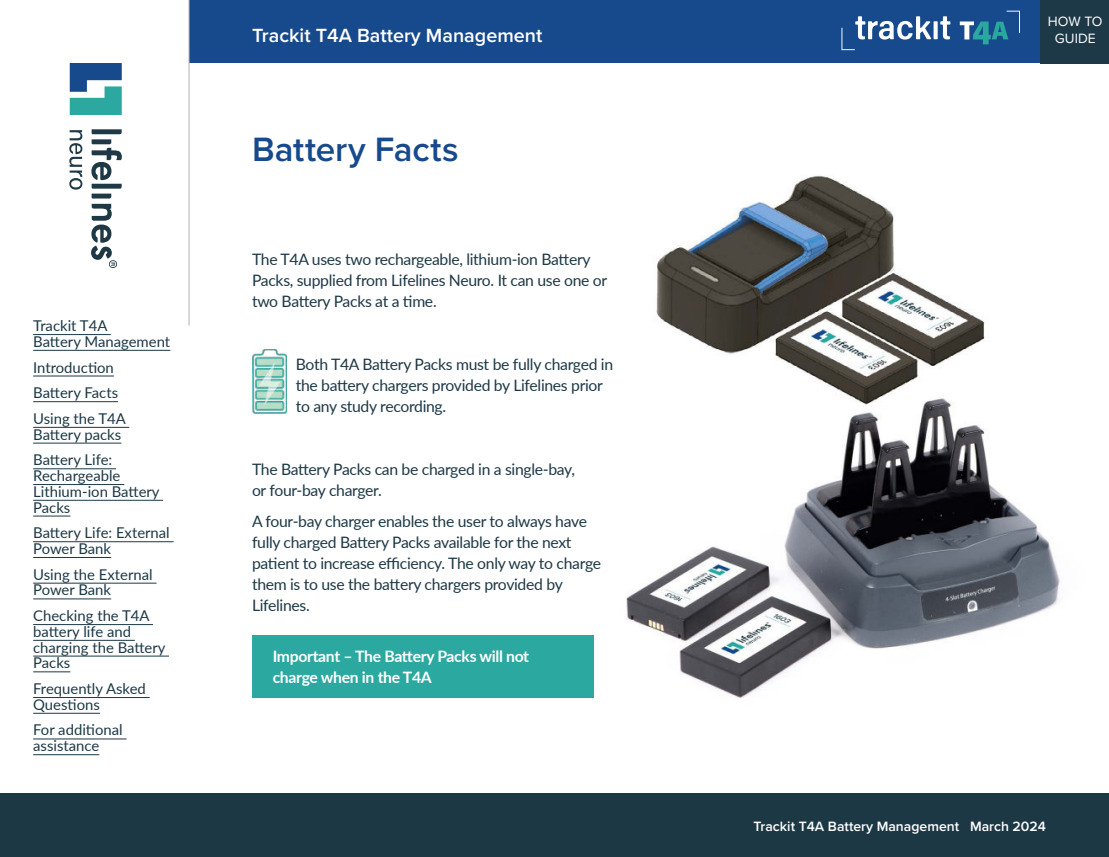
<style>
.page{position:relative;width:1109px;height:857px;background:#fff}
.page>*{position:absolute;margin:0;border:0;box-sizing:border-box;transform-origin:0 0}
.t1{font:600 35px "Proxima Nova";color:#174a8c}
.t2{font:600 19.78px "Proxima Nova";color:#fff}
.t3{font:15.75px/21px "Lato";letter-spacing:-.02em;color:#1d3845}
.t4{font:700 15.75px/21px "Lato";letter-spacing:-.02em;color:#fff}
.t5{font:14.88px/15.8px "Lato";color:#1d3845}
.t6{font:600 14px "Proxima Nova";color:#fff}
.t7{font:14px/16.8px "Proxima Nova";color:#fff;text-align:center}
</style>
<div class="page">
<div style="left:0;top:794px;width:1109px;height:63px;background:#1d3845"></div>
<svg style="left:69px;top:130px;width:13px;height:60px"></svg>
<svg style="left:91px;top:129px;width:31px;height:69px"></svg>
<svg style="left:70px;top:63px;width:52px;height:52px"></svg>
<svg style="left:91px;top:204px;width:26px;height:64px"></svg>
<hr style="left:33px;top:334px;width:78px;height:1px;background:#1d3845">
<hr style="left:33px;top:350px;width:137px;height:1px;background:#1d3845">
<hr style="left:33px;top:376px;width:81px;height:1px;background:#1d3845">
<hr style="left:33px;top:401px;width:85px;height:1px;background:#1d3845">
<hr style="left:33px;top:427px;width:96px;height:1px;background:#1d3845">
<hr style="left:33px;top:443px;width:88px;height:1px;background:#1d3845">
<hr style="left:33px;top:468px;width:83px;height:1px;background:#1d3845">
<hr style="left:33px;top:484px;width:91px;height:1px;background:#1d3845">
<hr style="left:33px;top:500px;width:130px;height:1px;background:#1d3845">
<hr style="left:33px;top:516px;width:37px;height:1px;background:#1d3845">
<hr style="left:33px;top:541px;width:141px;height:1px;background:#1d3845">
<hr style="left:33px;top:557px;width:78px;height:1px;background:#1d3845">
<hr style="left:33px;top:583px;width:123px;height:1px;background:#1d3845">
<hr style="left:33px;top:598px;width:78px;height:1px;background:#1d3845">
<hr style="left:33px;top:624px;width:120px;height:1px;background:#1d3845">
<hr style="left:33px;top:640px;width:102px;height:1px;background:#1d3845">
<hr style="left:33px;top:656px;width:136px;height:1px;background:#1d3845">
<hr style="left:33px;top:671px;width:37px;height:1px;background:#1d3845">
<hr style="left:33px;top:697px;width:117px;height:1px;background:#1d3845">
<hr style="left:33px;top:713px;width:67px;height:1px;background:#1d3845">
<hr style="left:33px;top:738px;width:94px;height:1px;background:#1d3845">
<hr style="left:33px;top:754px;width:66px;height:1px;background:#1d3845">
<div style="left:189px;top:0;width:920px;height:63px;background:#174a8c"></div>
<div style="left:1040px;top:0;width:69px;height:63px;background:#1d3847"></div>
<hr style="left:189px;top:0;width:1px;height:326px;background:#afb2ba">
<svg style="left:841px;top:16px;width:90px;height:34px"></svg>
<div style="left:933px;top:21px;width:5px;height:18px;background:#fff"></div>
<svg style="left:940px;top:16px;width:10px;height:23px"></svg>
<svg style="left:960px;top:11px;width:60px;height:33px"></svg>
<img style="left:626px;top:413px;width:434px;height:285px">
<img style="left:252px;top:350px;width:35px;height:63px">
<img style="left:656px;top:175px;width:329px;height:238px">
<div style="left:252px;top:635px;width:341px;height:62px;background:#2ba9a0"></div>
<p class="t5" style="left:33px;top:318px;width:139px">Trackit T4A<br>Battery Management</p>
<p class="t5" style="left:33px;top:354px;width:94px;line-height:25.7px">Introduction<br>Battery Facts<br>Using the T4A</p>
<p class="t5" style="left:33px;top:421px;width:90px;line-height:25.7px">Battery packs<br>Battery Life:</p>
<p class="t5" style="left:33px;top:467px;width:128px">Rechargeable<br>Lithium-ion Battery<br>Packs</p>
<p class="t5" style="left:33px;top:524px;width:138px">Battery Life: External<br>Power Bank</p>
<p class="t5" style="left:33px;top:566px;width:121px">Using the External<br>Power Bank</p>
<p class="t5" style="left:33px;top:607px;width:134px">Checking the T4A battery life and charging the Battery<br>Packs</p>
<p class="t5" style="left:33px;top:680px;width:114px">Frequently Asked<br>Questions</p>
<p class="t5" style="left:33px;top:721px;width:91px">For additional assistance</p>
<p class="t2" style="left:252px;top:27px;width:292px">Trackit T4A Battery Management</p>
<p class="t7" style="left:1048px;top:13px;width:56px">HOW TO<br>GUIDE</p>
<h1 class="t1" style="left:252px;top:134px;width:208px">Battery Facts</h1>
<p class="t3" style="left:252px;top:248px;width:357px">The T4A uses two rechargeable, lithium-ion Battery<br>Packs, supplied from Lifelines Neuro. It can use one or two Battery Packs at a time.</p>
<p class="t3" style="left:296px;top:353px;width:319px">Both T4A Battery Packs must be fully charged in the battery chargers provided by Lifelines prior to any study recording.</p>
<p class="t3" style="left:252px;top:458px;width:324px">The Battery Packs can be charged in a single-bay, or four-bay charger.</p>
<p class="t3" style="left:252px;top:510px;width:351px">A four-bay charger enables the user to always have fully charged Battery Packs available for the next patient to increase efficiency. The only way to charge them is to use the battery chargers provided by Lifelines.</p>
<p class="t4" style="left:273px;top:645px;width:258px">Important – The Battery Packs will not charge when in the T4A</p>
<p class="t6" style="left:753px;top:820px;width:294px">Trackit T4A Battery Management March 2024</p>
</div>
